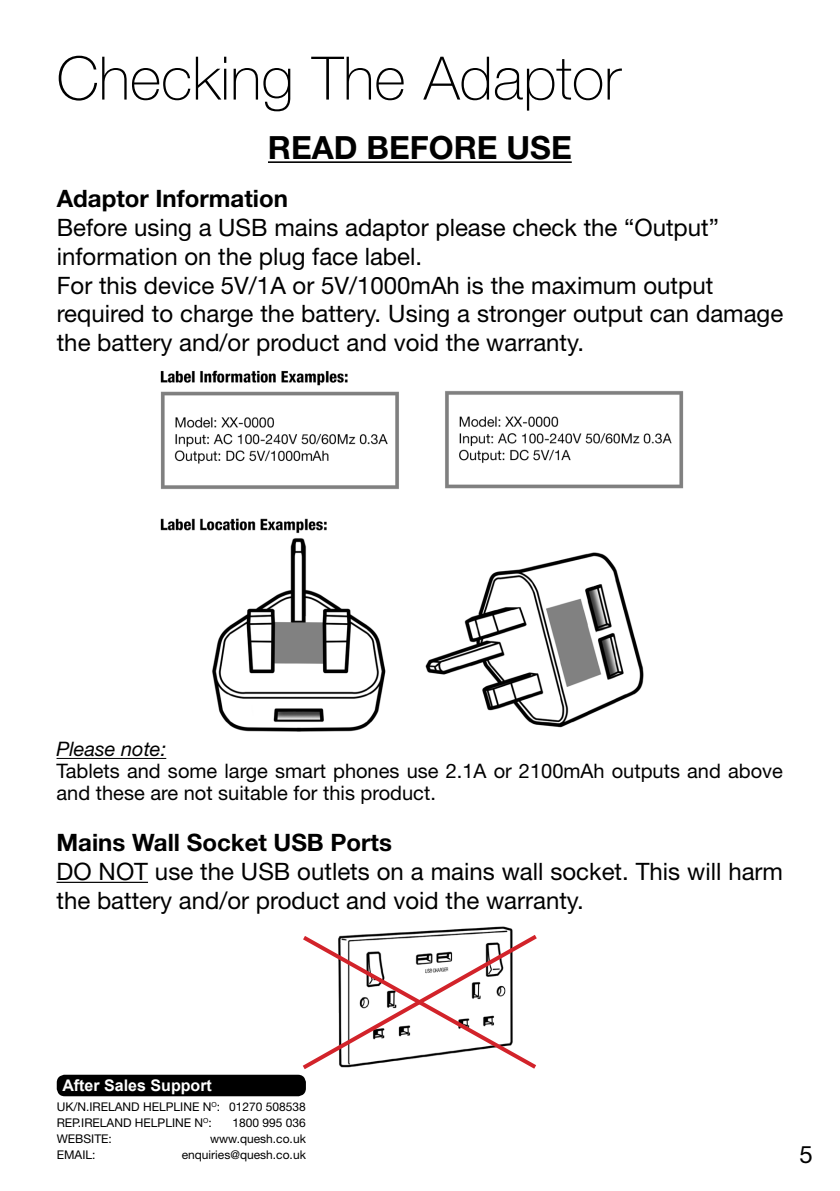
<style>
.page{position:relative;width:840px;height:1191px;background:#fff}
.page>*{position:absolute;margin:0;border:0;box-sizing:border-box;transform-origin:0 0}
.t1{font:100 60px "Helvetica Neue LT Std";color:#000}
.t2{font:700 32px "Helvetica Neue LT Std";color:#000}
.t3{font:24px/28.8px "Helvetica Neue LT Std";color:#000}
.t4{font:700 24px "Helvetica Neue LT Std";color:#000}
.t5{font:20px/22px "Helvetica Neue LT Std";color:#000}
.t6{font:italic 20px "Helvetica Neue LT Std";color:#000}
.t7{font:700 16px "Arial";color:#fff}
.t8{font:12px/16px "Helvetica Neue LT Std";color:#000}
</style>
<div class="page">
<div style="left:57px;top:1074px;width:249px;height:22px;background:#000;border-radius:8px"></div>
<img style="left:160px;top:370px;width:524px;height:362px">
<hr style="left:56px;top:758px;width:110px;height:1px;background:#000">
<hr style="left:268px;top:161px;width:303px;height:2px;background:#000">
<hr style="left:56px;top:881px;width:92px;height:2px;background:#000">
<img style="left:425px;top:926px;width:88px;height:5px">
<svg style="left:302px;top:931px;width:235px;height:139px"></svg>
<h1 class="t1" style="left:56px;top:44px;width:565px">Checking The Adaptor</h1>
<h2 class="t2" style="left:268px;top:128px;width:305px">READ BEFORE USE</h2>
<p class="t4" style="left:57px;top:184px;width:233px">Adaptor Information</p>
<p class="t3" style="left:57px;top:213px;width:727px">Before using a USB mains adaptor please check the “Output” information on the plug face label.<br>For this device 5V/1A or 5V/1000mAh is the maximum output required to charge the battery. Using a stronger output can damage the battery and/or product and void the warranty.</p>
<p class="t6" style="left:56px;top:737px;width:111px">Please note:</p>
<p class="t5" style="left:56px;top:760px;width:727px">Tablets and some large smart phones use 2.1A or 2100mAh outputs and above and these are not suitable for this product.</p>
<p class="t4" style="left:56px;top:827px;width:337px">Mains Wall Socket USB Ports</p>
<p class="t3" style="left:56px;top:856px;width:727px">DO NOT use the USB outlets on a mains wall socket. This will harm the battery and/or product and void the warranty.</p>
<p class="t7" style="left:62px;top:1074px;width:151px">After Sales Support</p>
<p class="t8" style="left:57px;top:1098px;width:165px">UK/N.IRELAND HELPLINE N<sup>O</sup>:<br>REP.IRELAND HELPLINE N<sup>O</sup>:<br>WEBSITE:<br>EMAIL:</p>
<p class="t8" style="left:181px;top:1098px;width:126px;text-align:right">01270 508538<br>1800 995 036 www.quesh.co.uk enquiries@quesh.co.uk</p>
<p class="t3" style="left:799px;top:1139px;width:15px">5</p>
</div>
